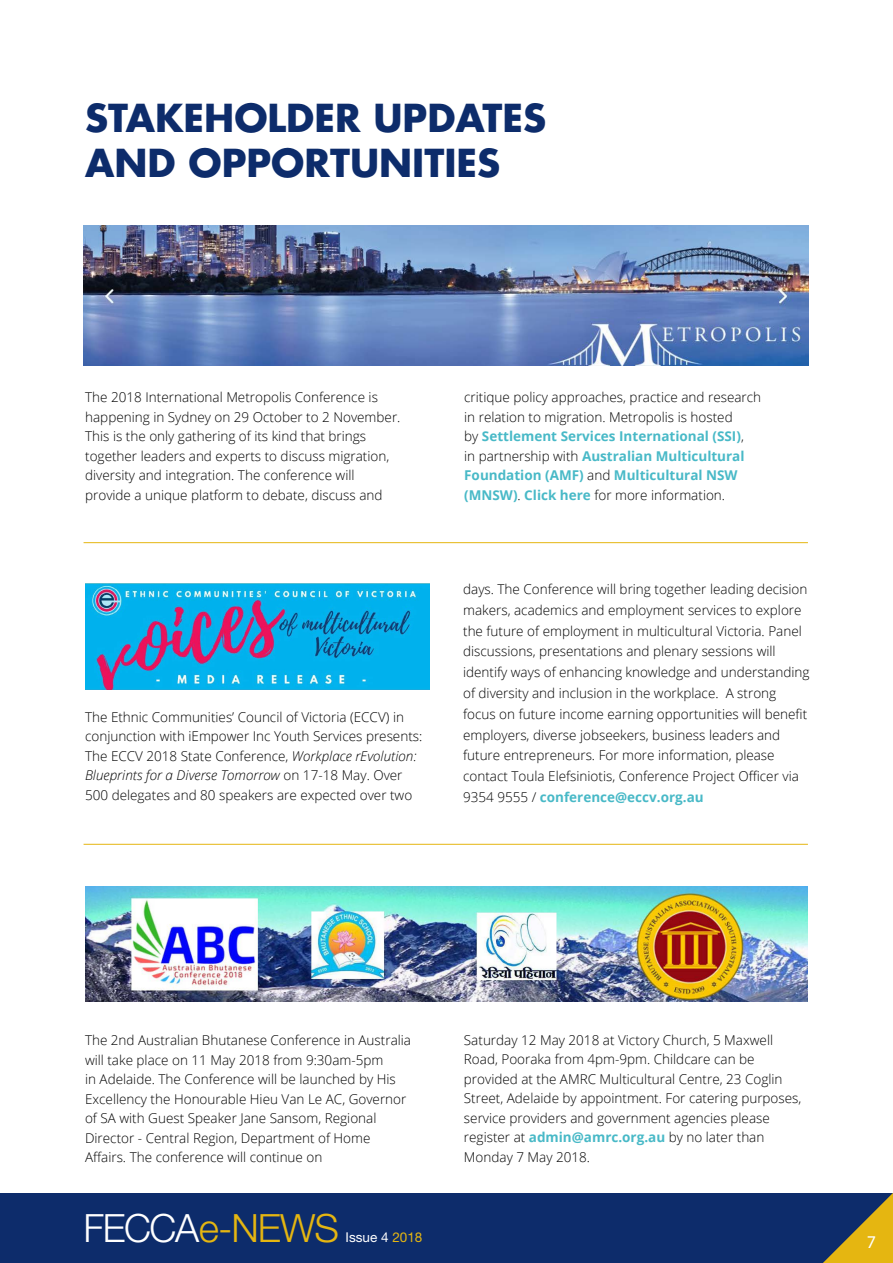
<style>
.page{position:relative;width:893px;height:1263px;background:#fff}
.page>*{position:absolute;margin:0;border:0;box-sizing:border-box;transform-origin:0 0}
.t1{font:300 39px "Helvetica Neue";letter-spacing:-.03em;color:#e5b611}
.t2{font:700 37.5px/45px "Futura";color:#0d2c6b}
.t3{font:18px "Myriad Pro";color:#fff}
.t4{font:300 13.5px/19.5px "Open Sans";color:#000}
.t5{font:13.5px "Helvetica Neue";color:#fff}
.s1{font-weight:700;color:#48b9c7}
.s2{font-style:italic}
.s3{color:#fff}
.s4{color:#e5b611}
</style>
<div class="page">
<img style="left:85px;top:887px;width:723px;height:115px">
<img style="left:85px;top:584px;width:344px;height:105px">
<hr style="left:84px;top:844px;width:724px;height:1px;background:#e5b611">
<hr style="left:84px;top:542px;width:724px;height:1px;background:#e5b611">
<img style="left:84px;top:225px;width:725px;height:141px">
<div style="left:0;top:1193px;width:893px;height:70px;background:#0d2c6b"></div>
<svg style="left:823px;top:1193px;width:70px;height:70px"></svg>
<h2 class="t2" style="left:85px;top:95px;width:463px">STAKEHOLDER UPDATES<br>AND OPPORTUNITIES</h2>
<p class="t4" style="left:85px;top:387px;width:317px">The 2018 International Metropolis Conference is happening in Sydney on 29 October to 2 November.<br>This is the only gathering of its kind that brings together leaders and experts to discuss migration, diversity and integration. The conference will provide a unique platform to debate, discuss and</p>
<p class="t4" style="left:464px;top:387px;width:298px">critique policy approaches, practice and research in relation to migration. Metropolis is hosted<br>by <span class="s1">Settlement Services International (SSI)</span>,<br>in partnership with <span class="s1">Australian Multicultural Foundation (AMF)</span> and <span class="s1">Multicultural NSW (MNSW)</span>. <span class="s1">Click here</span> for more information.</p>
<p class="t4" style="left:85px;top:707px;width:339px">The Ethnic Communities’ Council of Victoria (ECCV) in conjunction with iEmpower Inc Youth Services presents:<br>The ECCV 2018 State Conference, <span class="s2">Workplace rEvolution:<br>Blueprints for a Diverse Tomorrow</span> on 17-18 May. Over 500 delegates and 80 speakers are expected over two</p>
<p class="t4" style="left:463px;top:578px;width:348px;line-height:20.9px">days. The Conference will bring together leading decision makers, academics and employment services to explore the future of employment in multicultural Victoria. Panel discussions, presentations and plenary sessions will identify ways of enhancing knowledge and understanding of diversity and inclusion in the workplace. A strong focus on future income earning opportunities will benefit employers, diverse jobseekers, business leaders and future entrepreneurs. For more information, please contact Toula Elefsiniotis, Conference Project Officer via 9354 9555 / <span class="s1">conference@eccv.org.au</span></p>
<p class="t4" style="left:85px;top:1030px;width:328px">The 2nd Australian Bhutanese Conference in Australia will take place on 11 May 2018 from 9:30am-5pm<br>in Adelaide. The Conference will be launched by His Excellency the Honourable Hieu Van Le AC, Governor of SA with Guest Speaker Jane Sansom, Regional Director - Central Region, Department of Home Affairs. The conference will continue on</p>
<h1 class="t1" style="left:84px;top:1205px;width:257px"><span class="s3">FECCA</span>e-NEWS</h1>
<p class="t5" style="left:346px;top:1229px;width:78px">Issue 4 <span class="s4">2018</span></p>
<p class="t4" style="left:464px;top:1030px;width:339px">Saturday 12 May 2018 at Victory Church, 5 Maxwell Road, Pooraka from 4pm-9pm. Childcare can be provided at the AMRC Multicultural Centre, 23 Coglin Street, Adelaide by appointment. For catering purposes, service providers and government agencies please register at <span class="s1">admin@amrc.org.au</span> by no later than Monday 7 May 2018.</p>
<h3 class="t3" style="left:867px;top:1231px;width:11px">7</h3>
</div>
